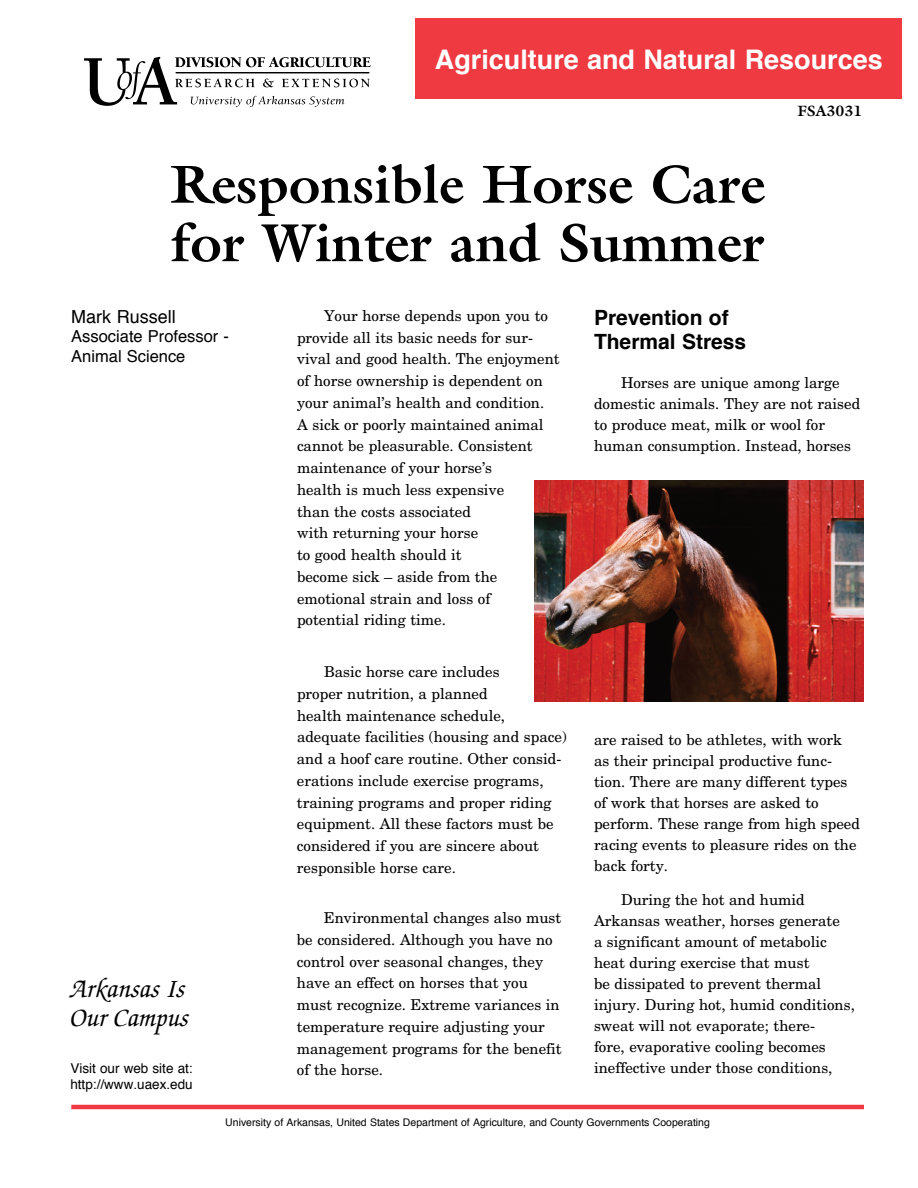
<style>
.page{position:relative;width:918px;height:1188px;background:#fff}
.page>*{position:absolute;margin:0;border:0;box-sizing:border-box;transform-origin:0 0}
.t1{font:700 54px/58.5px "Galliard";color:#000}
.t2{font:700 27px "Helvetica";color:#fff}
.t3{font:italic 500 27px/28.5px "Zapf Chancery";color:#000}
.t4{font:700 21px/24px "Helvetica";color:#000}
.t5{font:18px "Helvetica";color:#000}
.t6{font:16.5px/19.8px "Helvetica";color:#000}
.t7{font:15px/21.8px "New Century Schlbk";color:#000}
.t8{font:700 15px "Galliard";color:#000}
.t9{font:13.5px/16.2px "Helvetica";color:#000}
.t10{font:10.5px "Helvetica";color:#000}
</style>
<div class="page">
<hr style="left:71px;top:1105px;width:793px;height:4px;background:#ef3a42">
<svg style="left:84px;top:57px;width:287px;height:50px"></svg>
<div style="left:416px;top:18px;width:486px;height:81px;background:#ef3a42"></div>
<img style="left:535px;top:480px;width:328px;height:222px">
<h2 class="t2" style="left:435px;top:38px;width:449px">Agriculture and Natural Resources</h2>
<h1 class="t1" style="left:170px;top:154px;width:597px">Responsible Horse Care for Winter and Summer</h1>
<p class="t8" style="left:797px;top:101px;width:67px">FSA3031</p>
<p class="t5" style="left:71px;top:302px;width:106px">Mark Russell</p>
<p class="t6" style="left:71px;top:327px;width:159px">Associate Professor -<br>Animal Science</p>
<h2 class="t3" style="left:69px;top:976px;width:120px">Arkansas Is<br>Our Campus</h2>
<p class="t9" style="left:70px;top:1060px;width:124px">Visit our web site at: http://www.uaex.edu</p>
<p class="t7" style="left:297px;top:305px;width:264px;text-indent:27px">Your horse depends upon you to provide all its basic needs for sur&shy;vival and good health. The enjoyment of horse ownership is dependent on your animal’s health and condition.<br>A sick or poorly maintained animal cannot be pleasurable. Consistent maintenance of your horse’s<br>health is much less expensive<br>than the costs associated<br>with returning your horse<br>to good health should it<br>become sick – aside from the emotional strain and loss of<br>potential riding time.</p>
<p class="t7" style="left:297px;top:661px;width:272px;text-indent:27px">Basic horse care includes<br>proper nutrition, a planned<br>health maintenance schedule, adequate facilities (housing and space) and a hoof care routine. Other consid&shy;erations include exercise programs, training programs and proper riding equipment. All these factors must be considered if you are sincere about responsible horse care.</p>
<p class="t7" style="left:297px;top:907px;width:266px;text-indent:27px">Environmental changes also must be considered. Although you have no control over seasonal changes, they have an effect on horses that you must recognize. Extreme variances in temperature require adjusting your management programs for the benefit of the horse.</p>
<h3 class="t4" style="left:594px;top:306px;width:154px">Prevention of<br>Thermal Stress</h3>
<p class="t7" style="left:594px;top:372px;width:268px;line-height:21px;text-indent:27px">Horses are unique among large domestic animals. They are not raised to produce meat, milk or wool for human consumption. Instead, horses</p>
<p class="t7" style="left:594px;top:729px;width:267px;line-height:21px">are raised to be athletes, with work as their principal productive func&shy;tion. There are many different types of work that horses are asked to perform. These range from high speed racing events to pleasure rides on the back forty.</p>
<p class="t7" style="left:594px;top:889px;width:262px;line-height:21px;text-indent:27px">During the hot and humid Arkansas weather, horses generate<br>a significant amount of metabolic heat during exercise that must<br>be dissipated to prevent thermal injury. During hot, humid conditions, sweat will not evaporate; there-<br>fore, evaporative cooling becomes ineffective under those conditions,</p>
<p class="t10" style="left:225px;top:1114px;width:486px">University of Arkansas, United States Department of Agriculture, and County Governments Cooperating</p>
</div>
